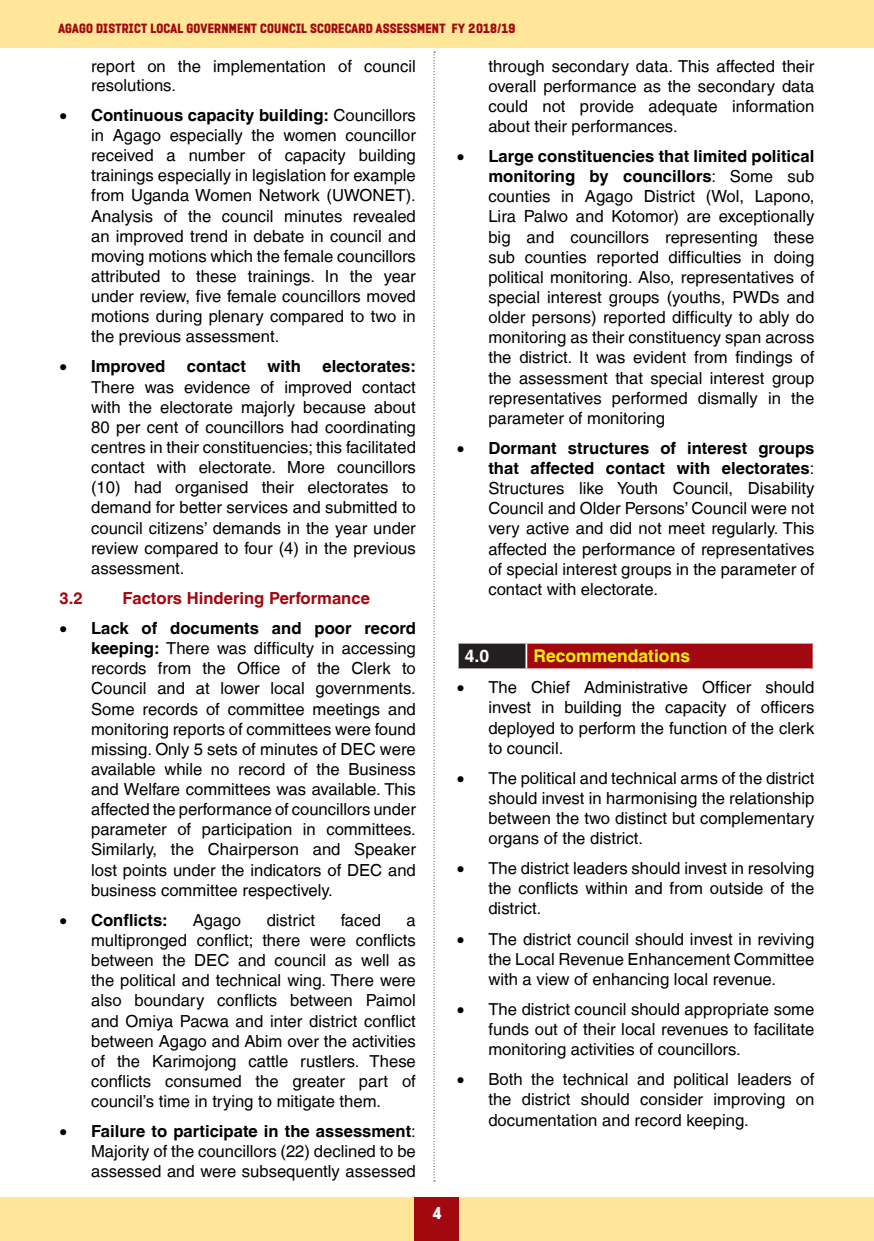
<style>
.page{position:relative;width:874px;height:1241px;background:#fff}
.page>*{position:absolute;margin:0;border:0;box-sizing:border-box;transform-origin:0 0}
.Heading_1{font:700 17.5px "Helvetica LT";color:#fff101}
.t1{font:700 17.5px "Helvetica LT";color:#fff}
.t2{font:16.62px/20.1px "Helvetica LT";color:#000;text-align:justify}
.t3{font:700 16.62px "Helvetica LT";color:#000}
.Heading_2{font:700 16.62px "Helvetica LT";color:#a1080f}
.t4{font:15.75px "PROMINDER";color:#fff}
.t5{font:12.25px "PROMINDER";color:#a1080f}
.s1{font-weight:700}
</style>
<div class="page">
<div style="left:0;top:0;width:873px;height:48px;background:#ffe699"></div>
<div style="left:1px;top:1196px;width:872px;height:44px;background:#ffe699"></div>
<div style="left:414px;top:1196px;width:45px;height:44px;background:#a1080f"></div>
<div style="left:457px;top:642px;width:69px;height:27px;background:#231f20"></div>
<div style="left:526px;top:642px;width:287px;height:27px;background:#a1080f"></div>
<hr style="left:456px;top:641px;width:70px;height:2px;background:#fff">
<hr style="left:456px;top:643px;width:2px;height:25px;background:#fff">
<hr style="left:526px;top:641px;width:288px;height:2px;background:#fff">
<hr style="left:525px;top:643px;width:2px;height:25px;background:#fff">
<hr style="left:812px;top:643px;width:2px;height:25px;background:#fff">
<hr style="left:456px;top:668px;width:70px;height:2px;background:#fff">
<hr style="left:526px;top:668px;width:288px;height:2px;background:#fff">
<svg style="left:433px;top:52px;width:2px;height:1129px"></svg>
<p class="t5" style="left:58px;top:22px;width:458px">AGAGO DISTRICT LOCAL GOVERNMENT COUNCIL SCORECARD ASSESSMENT FY 2018/19</p>
<p class="t2" style="left:91px;top:56px;width:326px;line-height:19.2px">report on the implementation of council resolutions.</p>
<p class="t2" style="left:91px;top:105px;width:326px;text-indent:-32px">• <span class="s1">Continuous capacity building:</span> Councillors in Agago especially the women councillor received a number of capacity building trainings especially in legislation for example from Uganda Women Network (UWONET).<br>Analysis of the council minutes revealed an improved trend in debate in council and moving motions which the female councillors attributed to these trainings. In the year under review, five female councillors moved motions during plenary compared to two in the previous assessment.</p>
<p class="t3" style="left:60px;top:356px;width:107px">• Improved</p>
<p class="t3" style="left:187px;top:356px;width:61px">contact</p>
<p class="t3" style="left:267px;top:356px;width:35px">with</p>
<p class="t2" style="left:91px;top:356px;width:326px;text-indent:231px"><span class="s1">electorates:<br></span>There was evidence of improved contact with the electorate majorly because about 80 per cent of councillors had coordinating centres in their constituencies; this facilitated contact with electorate. More councillors (10) had organised their electorates to demand for better services and submitted to council citizens’ demands in the year under review compared to four (4) in the previous assessment.</p>
<p class="Heading_2" style="left:60px;top:587px;width:25px">3.2</p>
<p class="Heading_2" style="left:123px;top:587px;width:249px">Factors Hindering Performance</p>
<p class="t2" style="left:91px;top:618px;width:326px;text-indent:-32px">• <span class="s1">Lack of documents and poor record keeping:</span> There was difficulty in accessing records from the Office of the Clerk to Council and at lower local governments.<br>Some records of committee meetings and monitoring reports of committees were found missing. Only 5 sets of minutes of DEC were available while no record of the Business and Welfare committees was available. This affected the performance of councillors under parameter of participation in committees.<br>Similarly, the Chairperson and Speaker lost points under the indicators of DEC and business committee respectively.</p>
<p class="t3" style="left:60px;top:909px;width:110px">• Conflicts:</p>
<p class="t2" style="left:193px;top:909px;width:50px">Agago</p>
<p class="t2" style="left:266px;top:909px;width:50px">district</p>
<p class="t2" style="left:340px;top:909px;width:42px">faced</p>
<p class="t2" style="left:91px;top:909px;width:326px;text-indent:315px">a multipronged conflict; there were conflicts between the DEC and council as well as the political and technical wing. There were also boundary conflicts between Paimol and Omiya Pacwa and inter district conflict between Agago and Abim over the activities of the Karimojong cattle rustlers. These conflicts consumed the greater part of council’s time in trying to mitigate them.</p>
<p class="t2" style="left:91px;top:1120px;width:326px;text-indent:-32px">• <span class="s1">Failure to participate in the assessment</span>:<br>Majority of the councillors (22) declined to be assessed and were subsequently assessed</p>
<p class="t2" style="left:488px;top:56px;width:327px">through secondary data. This affected their overall performance as the secondary data could not provide adequate information about their performances.</p>
<p class="t2" style="left:488px;top:146px;width:327px;text-indent:-32px">• <span class="s1">Large constituencies that limited political monitoring by councillors</span>: Some sub counties in Agago District (Wol, Lapono, Lira Palwo and Kotomor) are exceptionally big and councillors representing these sub counties reported difficulties in doing political monitoring. Also, representatives of special interest groups (youths, PWDs and older persons) reported difficulty to ably do monitoring as their constituency span across the district. It was evident from findings of the assessment that special interest group representatives performed dismally in the parameter of monitoring</p>
<p class="t2" style="left:488px;top:438px;width:327px;text-indent:-32px">• <span class="s1">Dormant structures of interest groups that affected contact with electorates</span>:<br>Structures like Youth Council, Disability Council and Older Persons’ Council were not very active and did not meet regularly. This affected the performance of representatives of special interest groups in the parameter of contact with electorate.</p>
<p class="t1" style="left:464px;top:645px;width:26px">4.0</p>
<p class="Heading_1" style="left:533px;top:645px;width:158px">Recommendations</p>
<p class="t2" style="left:488px;top:677px;width:327px;text-indent:-32px">• The Chief Administrative Officer should invest in building the capacity of officers deployed to perform the function of the clerk to council.</p>
<p class="t2" style="left:488px;top:767px;width:327px;text-indent:-32px">• The political and technical arms of the district should invest in harmonising the relationship between the two distinct but complementary organs of the district.</p>
<p class="t2" style="left:488px;top:858px;width:327px;text-indent:-32px">• The district leaders should invest in resolving the conflicts within and from outside of the district.</p>
<p class="t2" style="left:488px;top:928px;width:327px;text-indent:-32px">• The district council should invest in reviving the Local Revenue Enhancement Committee with a view of enhancing local revenue.</p>
<p class="t2" style="left:488px;top:998px;width:327px;text-indent:-32px">• The district council should appropriate some funds out of their local revenues to facilitate monitoring activities of councillors.</p>
<p class="t2" style="left:488px;top:1069px;width:327px;text-indent:-32px">• Both the technical and political leaders of the district should consider improving on documentation and record keeping.</p>
<p class="t4" style="left:432px;top:1203px;width:11px">4</p>
</div>
